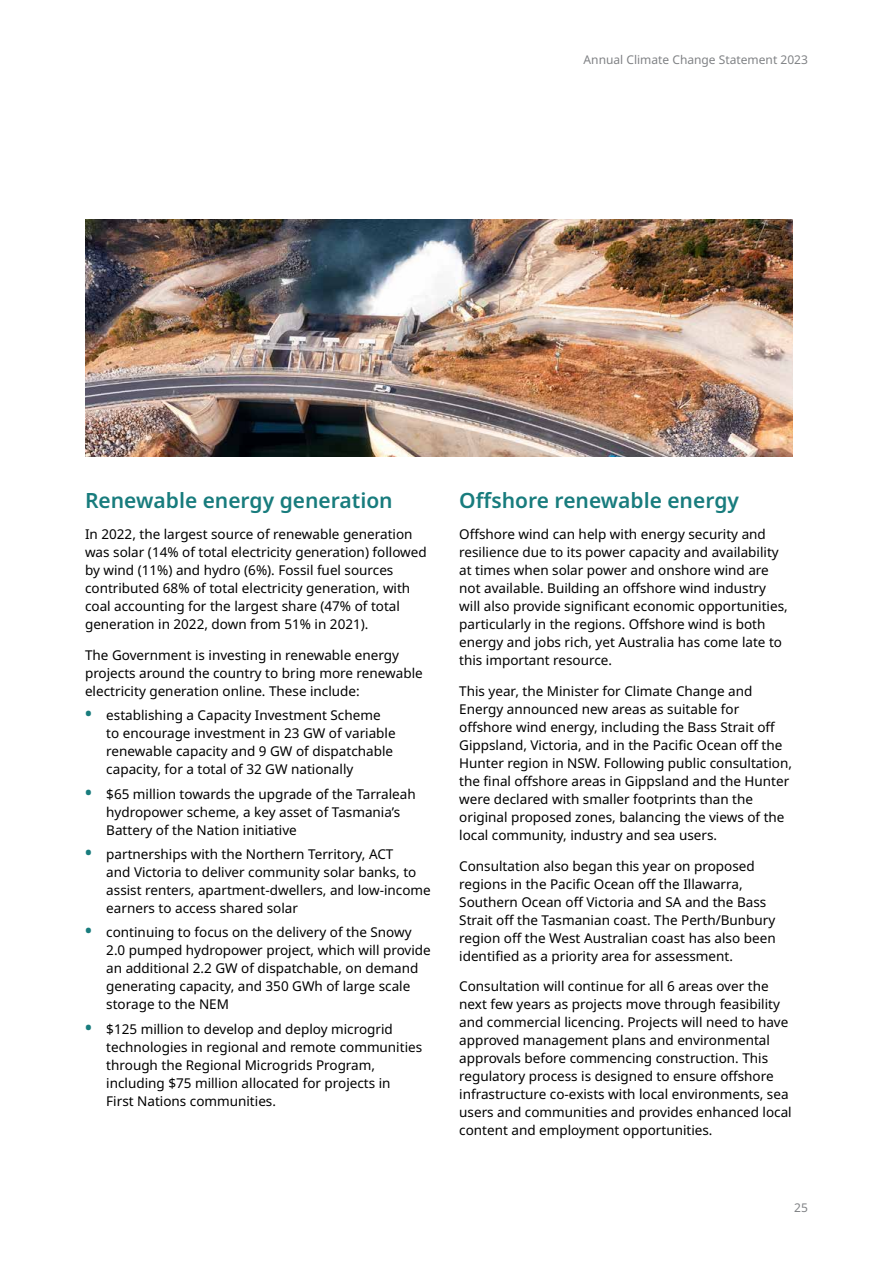
<style>
.page{position:relative;width:893px;height:1263px;background:#fff}
.page>*{position:absolute;margin:0;border:0;box-sizing:border-box;transform-origin:0 0}
.Heading_3{font:600 21px "Noto Sans";color:#187c7d}
.WF_Body{font:13.5px/18px "Noto Sans";color:#000}
.t1{font:12px "Noto Sans";color:#808285}
.s1{font-weight:700;font-size:18px;color:#187c7d}
</style>
<div class="page">
<img style="left:85px;top:219px;width:707px;height:237px">
<p class="t1" style="left:584px;top:51px;width:226px">Annual Climate Change Statement 2023</p>
<p class="Heading_3" style="left:85px;top:486px;width:309px">Renewable energy generation</p>
<p class="WF_Body" style="left:85px;top:525px;width:343px">In 2022, the largest source of renewable generation was solar (14% of total electricity generation) followed by wind (11%) and hydro (6%). Fossil fuel sources contributed 68% of total electricity generation, with coal accounting for the largest share (47% of total generation in 2022, down from 51% in 2021).</p>
<p class="WF_Body" style="left:85px;top:646px;width:339px">The Government is investing in renewable energy projects around the country to bring more renewable electricity generation online. These include:</p>
<p class="WF_Body" style="left:106px;top:706px;width:291px;text-indent:-21px"><span class="s1">•</span> establishing a Capacity Investment Scheme to encourage investment in 23 GW of variable renewable capacity and 9 GW of dispatchable capacity, for a total of 32 GW nationally</p>
<p class="WF_Body" style="left:106px;top:785px;width:311px;text-indent:-21px"><span class="s1">•</span> $65 million towards the upgrade of the Tarraleah hydropower scheme, a key asset of Tasmania’s<br>Battery of the Nation initiative</p>
<p class="WF_Body" style="left:106px;top:845px;width:326px;text-indent:-21px"><span class="s1">•</span> partnerships with the Northern Territory, ACT<br>and Victoria to deliver community solar banks, to assist renters, apartment‑dwellers, and low‑income earners to access shared solar</p>
<p class="WF_Body" style="left:106px;top:924px;width:326px;text-indent:-21px"><span class="s1">•</span> continuing to focus on the delivery of the Snowy 2.0 pumped hydropower project, which will provide an additional 2.2 GW of dispatchable, on demand generating capacity, and 350 GWh of large scale storage to the NEM</p>
<p class="WF_Body" style="left:106px;top:1020px;width:317px;text-indent:-21px"><span class="s1">•</span> $125 million to develop and deploy microgrid technologies in regional and remote communities through the Regional Microgrids Program, including $75 million allocated for projects in<br>First Nations communities.</p>
<p class="Heading_3" style="left:459px;top:486px;width:281px">Offshore renewable energy</p>
<p class="WF_Body" style="left:459px;top:525px;width:330px">Offshore wind can help with energy security and resilience due to its power capacity and availability at times when solar power and onshore wind are not available. Building an offshore wind industry will also provide significant economic opportunities, particularly in the regions. Offshore wind is both energy and jobs rich, yet Australia has come late to this important resource.</p>
<p class="WF_Body" style="left:459px;top:682px;width:334px">This year, the Minister for Climate Change and Energy announced new areas as suitable for offshore wind energy, including the Bass Strait off Gippsland, Victoria, and in the Pacific Ocean off the Hunter region in NSW. Following public consultation, the final offshore areas in Gippsland and the Hunter were declared with smaller footprints than the original proposed zones, balancing the views of the local community, industry and sea users.</p>
<p class="WF_Body" style="left:459px;top:857px;width:318px">Consultation also began this year on proposed regions in the Pacific Ocean off the Illawarra, Southern Ocean off Victoria and SA and the Bass Strait off the Tasmanian coast. The Perth/Bunbury region off the West Australian coast has also been identified as a priority area for assessment.</p>
<p class="WF_Body" style="left:459px;top:978px;width:334px">Consultation will continue for all 6 areas over the next few years as projects move through feasibility and commercial licencing. Projects will need to have approved management plans and environmental approvals before commencing construction. This regulatory process is designed to ensure offshore infrastructure co-exists with local environments, sea users and communities and provides enhanced local content and employment opportunities.</p>
<p class="t1" style="left:794px;top:1199px;width:15px">25</p>
</div>
